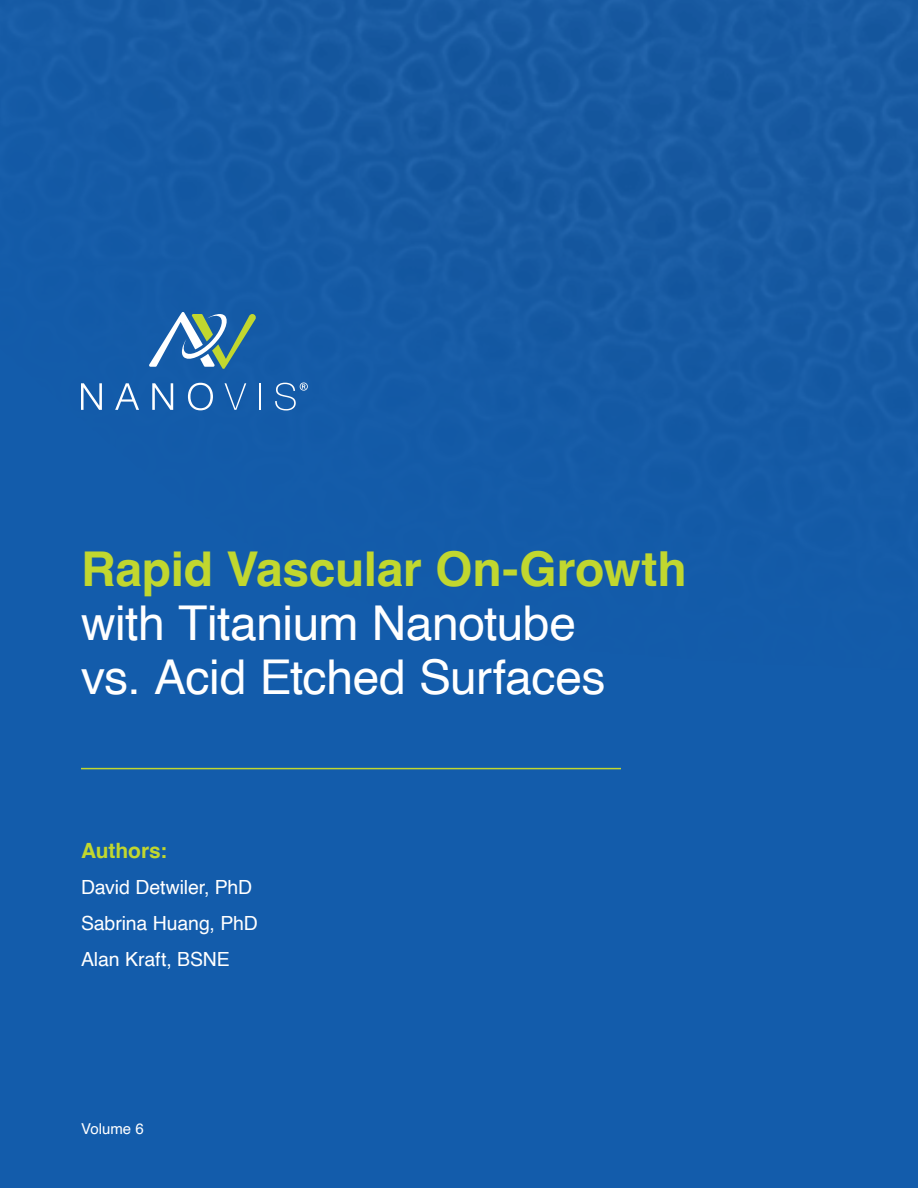
<style>
.page{position:relative;width:918px;height:1188px;background:#135cab}
.page>*{position:absolute;margin:0;border:0;box-sizing:border-box;transform-origin:0 0}
.t1{font:48px/54px "Helvetica";letter-spacing:-.01em;color:#fff}
.t2{font:700 21px "Helvetica";letter-spacing:-.005em;color:#c1d72f}
.t3{font:19.5px "Helvetica";letter-spacing:-.005em;color:#fff}
.t4{font:15px "Helvetica";letter-spacing:.005em;color:#fff}
.s1{font-weight:700;color:#c1d72f}
</style>
<div class="page">
<img style="left:87px;top:0;width:831px;height:411px">
<hr style="left:81px;top:768px;width:540px;height:1px;background:#c1d72f">
<svg style="left:81px;top:383px;width:21px;height:27px"></svg>
<svg style="left:115px;top:383px;width:24px;height:27px"></svg>
<svg style="left:152px;top:383px;width:21px;height:27px"></svg>
<svg style="left:188px;top:383px;width:25px;height:27px"></svg>
<svg style="left:225px;top:383px;width:21px;height:27px"></svg>
<hr style="left:259px;top:383px;width:2px;height:27px;background:#fff">
<svg style="left:275px;top:383px;width:33px;height:27px"></svg>
<svg style="left:149px;top:312px;width:108px;height:57px"></svg>
<p class="t1" style="left:81px;top:544px;width:607px"><span class="s1">Rapid Vascular On-Growth </span>with Titanium Nanotube<br>vs. Acid Etched Surfaces</p>
<p class="t2" style="left:81px;top:838px;width:88px">Authors:</p>
<p class="t3" style="left:81px;top:872px;width:173px">David Detwiler, PhD</p>
<p class="t3" style="left:81px;top:908px;width:178px">Sabrina Huang, PhD</p>
<p class="t3" style="left:81px;top:944px;width:150px">Alan Kraft, BSNE</p>
<p class="t4" style="left:81px;top:1117px;width:64px">Volume 6</p>
</div>
